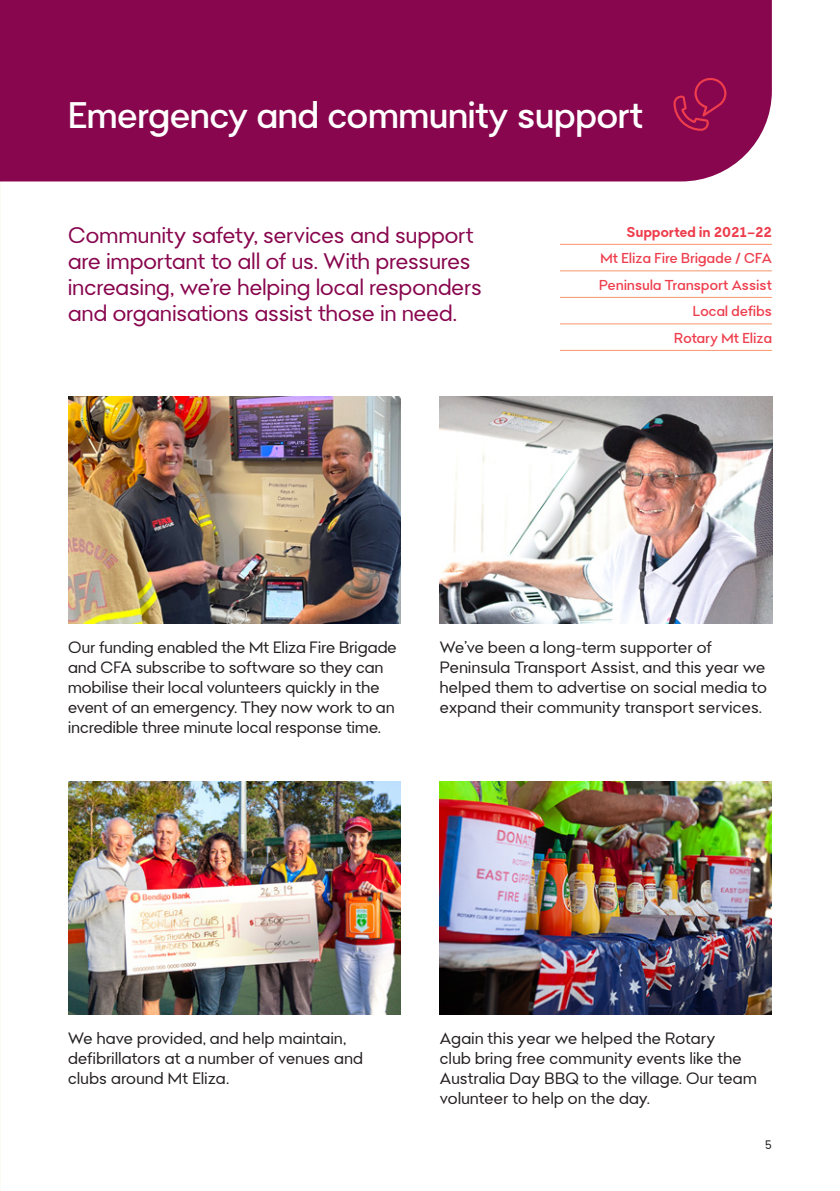
<style>
.page{position:relative;width:840px;height:1191px;background:#fff}
.page>*{position:absolute;margin:0;border:0;box-sizing:border-box;transform-origin:0 0}
.H1-Section_head{font:500 36px "Bendigo Sans";letter-spacing:.005em;color:#fff}
.Intro_plum_par{font:22px/26px "Bendigo Sans";letter-spacing:.01em;color:#88064e}
.Photo_text_8pt{font:16px/20px "Bendigo Sans";letter-spacing:.015em;color:#231f20}
.Ruled_list{font:500 14px "Bendigo Sans";letter-spacing:.02em;color:#ee3d4c}
.Ruled_list-2{font:700 14px "Bendigo Sans";letter-spacing:.02em;color:#ee3d4c}
.t1{font:12px "Bendigo Sans";color:#231f20}
</style>
<div class="page">
<div style="left:0;top:0;width:771px;height:181px;background:#88064e"></div>
<img style="left:68px;top:397px;width:332px;height:227px">
<img style="left:439px;top:397px;width:332px;height:227px">
<svg style="left:673px;top:78px;width:53px;height:53px;background:#990f4d"></svg>
<img style="left:439px;top:782px;width:332px;height:232px">
<img style="left:68px;top:782px;width:332px;height:232px">
<hr style="left:559px;top:244px;width:212px;height:1px;background:#f7966b">
<hr style="left:559px;top:270px;width:212px;height:1px;background:#f7966b">
<hr style="left:559px;top:297px;width:212px;height:1px;background:#f7966b">
<hr style="left:559px;top:323px;width:212px;height:1px;background:#f7966b">
<hr style="left:559px;top:350px;width:212px;height:1px;background:#f7966b">
<p class="H1-Section_head" style="left:68px;top:92px;width:575px">Emergency and community support</p>
<p class="Intro_plum_par" style="left:68px;top:222px;width:415px">Community safety, services and support are important to all of us. With pressures increasing, we’re helping local responders and organisations assist those in need.</p>
<p class="Ruled_list-2" style="left:626px;top:223px;width:147px">Supported in 2021–22</p>
<p class="Ruled_list" style="left:600px;top:249px;width:173px">Mt Eliza Fire Brigade / CFA</p>
<p class="Ruled_list" style="left:598px;top:276px;width:174px">Peninsula Transport Assist</p>
<p class="Ruled_list" style="left:692px;top:302px;width:80px">Local defibs</p>
<p class="Ruled_list" style="left:673px;top:329px;width:99px">Rotary Mt Eliza</p>
<p class="Photo_text_8pt" style="left:68px;top:637px;width:330px">Our funding enabled the Mt Eliza Fire Brigade and CFA subscribe to software so they can mobilise their local volunteers quickly in the event of an emergency. They now work to an incredible three minute local response time.</p>
<p class="Photo_text_8pt" style="left:439px;top:637px;width:328px">We’ve been a long-term supporter of Peninsula Transport Assist, and this year we helped them to advertise on social media to expand their community transport services.</p>
<p class="Photo_text_8pt" style="left:68px;top:1028px;width:296px">We have provided, and help maintain, defibrillators at a number of venues and clubs around Mt Eliza.</p>
<p class="Photo_text_8pt" style="left:439px;top:1028px;width:318px">Again this year we helped the Rotary<br>club bring free community events like the Australia Day BBQ to the village. Our team volunteer to help on the day.</p>
<p class="t1" style="left:764px;top:1136px;width:9px">5</p>
</div>
